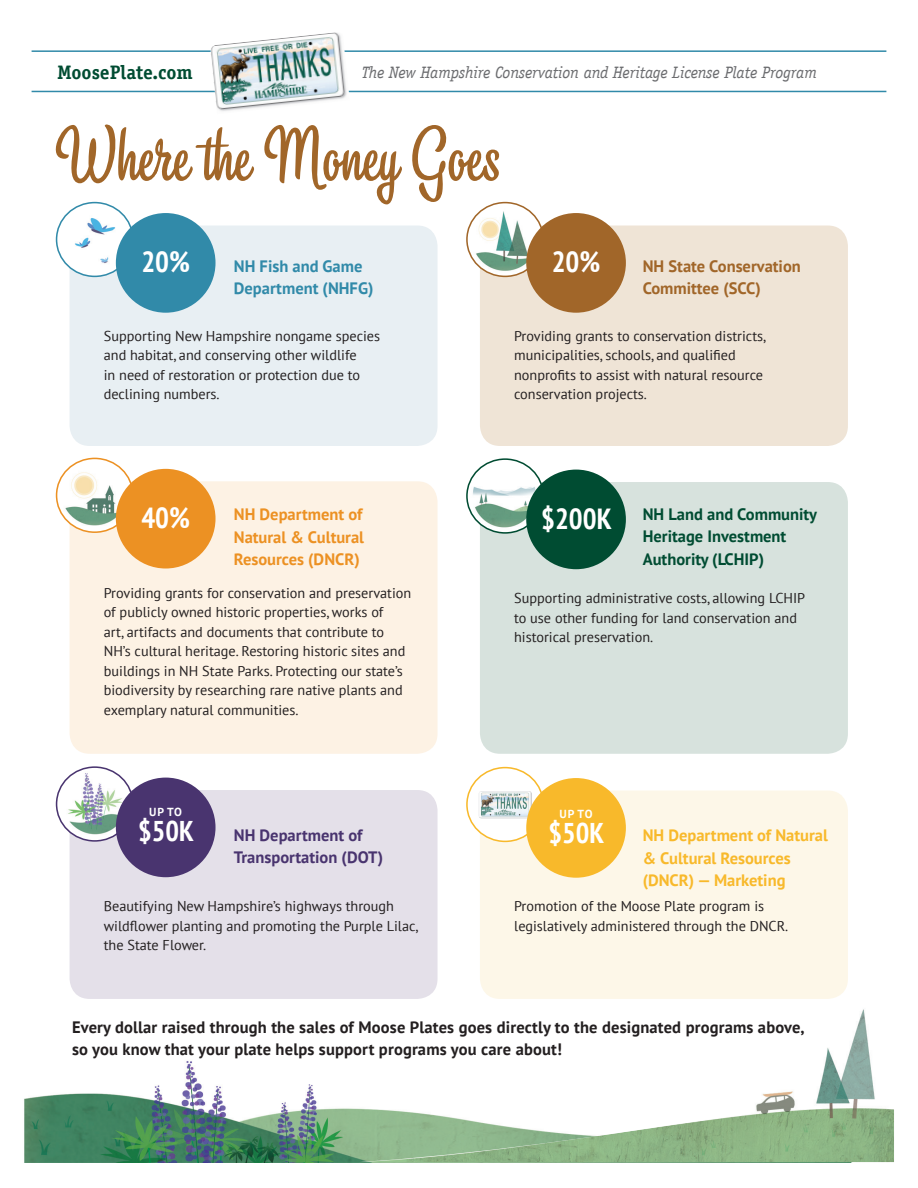
<style>
.page{position:relative;width:918px;height:1188px;background:#fff}
.page>*{position:absolute;margin:0;border:0;box-sizing:border-box;transform-origin:0 0}
.t1{font:69px "Alinaregular";color:#a16629}
.t2{font:700 condensed 29.1px "PT Sans";color:#fff}
.t3{font:700 condensed 28.5px "PT Sans";color:#fff}
.t4{font:700 19.5px "Officina Serif LT";color:#004c32}
.t5{font:700 16.5px/22.5px "PT Sans";letter-spacing:.01em;color:#231f20}
.t6{font:italic 16.5px "Officina Serif LT";letter-spacing:-.01em;color:#6c6d70}
.t7{font:700 16.5px/22.5px "PT Sans";color:#f8b92b}
.t8{font:700 16.5px/22.5px "PT Sans";color:#004c32}
.t9{font:700 16.5px/22.5px "PT Sans";color:#ec9123;text-align:justify}
.t10{font:700 16.5px/22.5px "PT Sans";color:#49346f}
.t11{font:700 16.5px/22.5px "PT Sans";color:#a16629}
.t12{font:700 16.5px/22.5px "PT Sans";color:#318aa9}
.t13{font:14.25px/19.5px "PT Sans";color:#231f20}
.t14{font:700 11.7px "PT Sans";letter-spacing:.06em;color:#fff}
</style>
<div class="page">
<div style="left:70px;top:226px;width:368px;height:220px;background:#e8eff3;border-radius:20px"></div>
<div style="left:70px;top:481px;width:368px;height:273px;background:#fdf2e4;border-radius:20px"></div>
<div style="left:480px;top:226px;width:368px;height:220px;background:#efe4d6;border-radius:20px"></div>
<img style="left:57px;top:203px;width:76px;height:73px">
<div style="left:56px;top:202px;width:78px;height:75px;border:2px solid #318aa9;border-radius:50%"></div>
<div style="left:116px;top:213px;width:100px;height:100px;background:#318aa9;border-radius:50%"></div>
<img style="left:57px;top:458px;width:76px;height:74px">
<div style="left:56px;top:458px;width:78px;height:75px;border:2px solid #ec9123;border-radius:50%"></div>
<div style="left:116px;top:469px;width:100px;height:100px;background:#ec9123;border-radius:50%"></div>
<img style="left:467px;top:203px;width:76px;height:73px">
<div style="left:466px;top:202px;width:78px;height:75px;border:2px solid #a16629;border-radius:50%"></div>
<div style="left:526px;top:213px;width:100px;height:100px;background:#a16629;border-radius:50%"></div>
<div style="left:70px;top:790px;width:368px;height:209px;background:#e4e0e9;border-radius:20px"></div>
<img style="left:57px;top:767px;width:76px;height:74px">
<div style="left:56px;top:766px;width:78px;height:76px;border:2px solid #49346f;border-radius:50%"></div>
<div style="left:116px;top:778px;width:100px;height:99px;background:#49346f;border-radius:50%"></div>
<div style="left:480px;top:482px;width:368px;height:272px;background:#d7e2dd;border-radius:20px"></div>
<img style="left:467px;top:459px;width:76px;height:74px">
<div style="left:466px;top:458px;width:78px;height:76px;border:2px solid #004c32;border-radius:50%"></div>
<div style="left:526px;top:470px;width:100px;height:99px;background:#004c32;border-radius:50%"></div>
<div style="left:480px;top:791px;width:368px;height:208px;background:#fdf7e8;border-radius:20px"></div>
<div style="left:467px;top:768px;width:76px;height:73px;background:#fff;border-radius:50%"></div>
<div style="left:466px;top:767px;width:78px;height:75px;border:2px solid #f8b92b;border-radius:50%"></div>
<img style="left:479px;top:791px;width:53px;height:27px">
<div style="left:526px;top:778px;width:100px;height:100px;background:#f8b92b;border-radius:50%"></div>
<img style="left:24px;top:1061px;width:334px;height:101px">
<hr style="left:32px;top:50px;width:854px;height:2px;background:#318aa9">
<hr style="left:32px;top:91px;width:854px;height:1px;background:#318aa9">
<img style="left:210px;top:32px;width:140px;height:79px">
<img style="left:358px;top:1009px;width:536px;height:153px">
<p class="t4" style="left:57px;top:60px;width:137px">MoosePlate.com</p>
<p class="t6" style="left:362px;top:63px;width:457px">The New Hampshire Conservation and Heritage License Plate Program</p>
<p class="t1" style="left:56px;top:109px;width:446px">Where the Money Goes</p>
<p class="t2" style="left:141px;top:243px;width:50px">20%</p>
<p class="t2" style="left:552px;top:243px;width:50px">20%</p>
<p class="t12" style="left:234px;top:255px;width:141px">NH Fish and Game<br>Department (NHFG)</p>
<p class="t11" style="left:643px;top:255px;width:160px">NH State Conservation<br>Committee (SCC)</p>
<p class="t13" style="left:104px;top:325px;width:278px">Supporting New Hampshire nongame species and habitat, and conserving other wildlife<br>in need of restoration or protection due to declining numbers.</p>
<p class="t2" style="left:141px;top:499px;width:50px">40%</p>
<p class="t9" style="left:234px;top:503px;width:132px">NH Department of Natural &amp; Cultural Resources (DNCR)</p>
<p class="t13" style="left:104px;top:583px;width:309px">Providing grants for conservation and preservation of publicly owned historic properties, works of<br>art, artifacts and documents that contribute to NH’s cultural heritage. Restoring historic sites and buildings in NH State Parks. Protecting our state’s biodiversity by researching rare native plants and exemplary natural communities.</p>
<p class="t14" style="left:149px;top:804px;width:34px">UP TO</p>
<p class="t3" style="left:138px;top:812px;width:57px">$50K</p>
<p class="t10" style="left:234px;top:824px;width:151px">NH Department of<br>Transportation (DOT)</p>
<p class="t13" style="left:104px;top:896px;width:316px">Beautifying New Hampshire’s highways through wildflower planting and promoting the Purple Lilac, the State Flower.</p>
<p class="t13" style="left:514px;top:325px;width:253px">Providing grants to conservation districts, municipalities, schools, and qualified nonprofits to assist with natural resource conservation projects.</p>
<p class="t2" style="left:541px;top:499px;width:72px">$200K</p>
<p class="t8" style="left:643px;top:502px;width:176px">NH Land and Community<br>Heritage Investment<br>Authority (LCHIP)</p>
<p class="t13" style="left:514px;top:588px;width:293px">Supporting administrative costs, allowing LCHIP to use other funding for land conservation and historical preservation.</p>
<p class="t14" style="left:560px;top:806px;width:34px">UP TO</p>
<p class="t3" style="left:549px;top:814px;width:57px">$50K</p>
<p class="t7" style="left:643px;top:824px;width:187px">NH Department of Natural &amp; Cultural Resources (DNCR) — Marketing</p>
<p class="t13" style="left:514px;top:896px;width:276px">Promotion of the Moose Plate program is legislatively administered through the DNCR.</p>
<p class="t5" style="left:72px;top:1015px;width:734px">Every dollar raised through the sales of Moose Plates goes directly to the designated programs above, so you know that your plate helps support programs you care about!</p>
</div>
